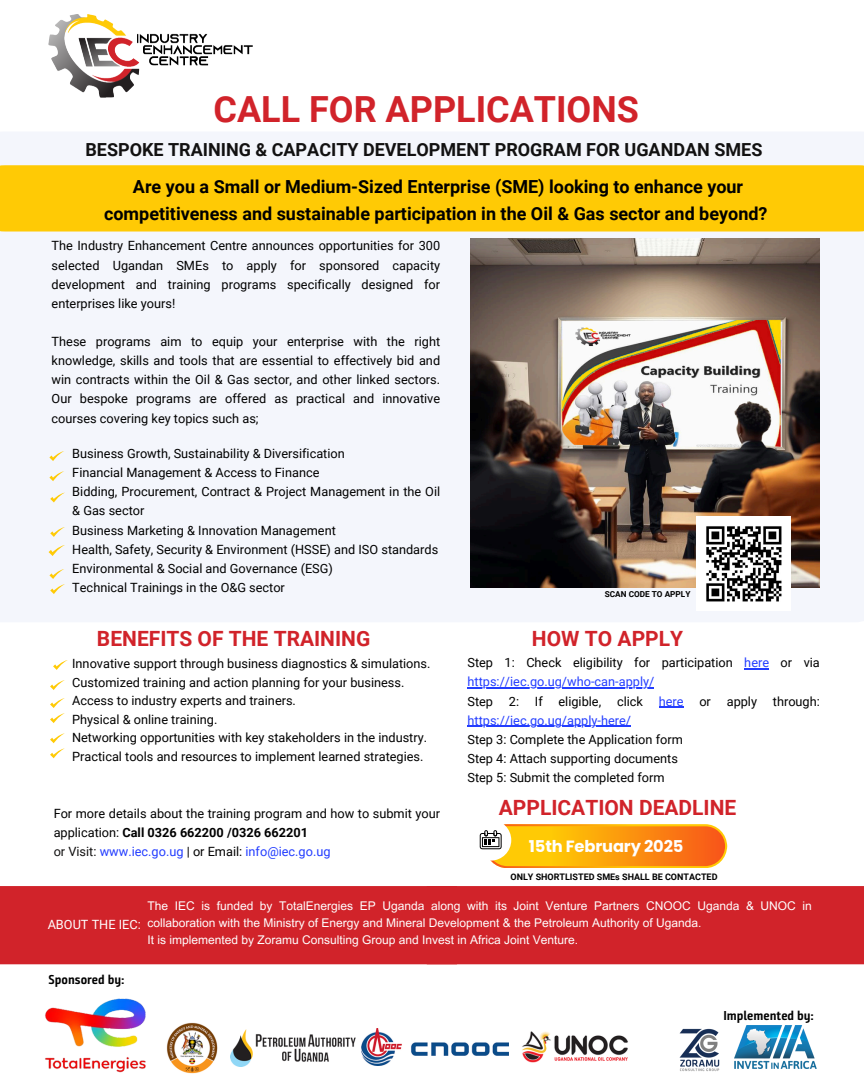
<style>
.page{position:relative;width:864px;height:1080px;background:#fff}
.page>*{position:absolute;margin:0;border:0;box-sizing:border-box;transform-origin:0 0}
.t1{font:700 36px "Roboto";color:#d1232a}
.t2{font:700 21px "Roboto";color:#d1232a}
.t3{font:700 18px/27px "Roboto";color:#000;text-align:center}
.t4{font:700 18px "Roboto";color:#121111}
.t5{font:700 16.27px "Poppins";letter-spacing:-.01em;color:#fff}
.t6{font:700 12.9px "Bunday Sans";color:#000}
.t7{font:12.75px/19.1px "Roboto";color:#000}
.t8{font:12.75px "Roboto";color:#233dff}
.t9{font:12.75px "Roboto";color:#fff}
.t10{font:12px/16.9px "Arial MT Pro";color:#fff}
.t11{font:700 9px "Roboto";color:#000}
.t12{font:700 8.25px "Roboto";color:#000}
.s1{font-weight:700}
.s2{color:#121111}
.s3{color:#000}
.s4{color:#233dff}
</style>
<div class="page">
<svg style="left:485px;top:824px;width:242px;height:44px"></svg>
<div style="left:487px;top:826px;width:238px;height:40px;background:linear-gradient(to right,#ffe303,#f85c17);border-radius:20px"></div>
<div style="left:470px;top:820px;width:41px;height:41px;background:#fff;border-radius:50%"></div>
<svg style="left:480px;top:830px;width:22px;height:19px"></svg>
<img style="left:49px;top:15px;width:204px;height:82px">
<img style="left:45px;top:998px;width:101px;height:75px">
<img style="left:734px;top:1026px;width:82px;height:43px">
<div style="left:0;top:232px;width:864px;height:390px;background:#f4f6fc"></div>
<div style="left:0;top:132px;width:864px;height:33px;background:#f4f6fc"></div>
<div style="left:0;top:886px;width:864px;height:78px;background:#d1232a"></div>
<div style="left:0;top:165px;width:864px;height:67px;background:#ffca05"></div>
<svg style="left:49px;top:545px;width:16px;height:11px"></svg>
<svg style="left:49px;top:451px;width:15px;height:10px"></svg>
<svg style="left:49px;top:471px;width:15px;height:10px"></svg>
<svg style="left:50px;top:493px;width:15px;height:10px"></svg>
<svg style="left:49px;top:569px;width:16px;height:25px"></svg>
<svg style="left:50px;top:527px;width:15px;height:10px"></svg>
<img style="left:166px;top:1023px;width:51px;height:50px">
<img style="left:522px;top:1031px;width:106px;height:32px">
<img style="left:230px;top:1029px;width:125px;height:38px">
<img style="left:362px;top:1029px;width:147px;height:36px">
<img style="left:471px;top:239px;width:349px;height:349px">
<img style="left:696px;top:517px;width:94px;height:94px">
<img style="left:679px;top:1028px;width:41px;height:44px">
<svg style="left:53px;top:660px;width:15px;height:10px"></svg>
<svg style="left:50px;top:698px;width:15px;height:25px"></svg>
<svg style="left:50px;top:733px;width:15px;height:25px"></svg>
<svg style="left:50px;top:680px;width:15px;height:10px"></svg>
<hr style="left:744px;top:668px;width:25px;height:2px;background:#233dff">
<hr style="left:468px;top:688px;width:186px;height:1px;background:#233dff">
<svg style="left:659px;top:707px;width:25px;height:1px"></svg>
<hr style="left:468px;top:726px;width:163px;height:1px;background:#233dff">
<p class="t1" style="left:213px;top:88px;width:427px">CALL FOR APPLICATIONS</p>
<p class="t4" style="left:85px;top:139px;width:678px">BESPOKE TRAINING &amp; CAPACITY DEVELOPMENT PROGRAM FOR UGANDAN SMES</p>
<p class="t3" style="left:104px;top:173px;width:665px">Are you a Small or Medium-Sized Enterprise (SME) looking to enhance your competitiveness and sustainable participation in the Oil &amp; Gas sector and beyond?</p>
<p class="t7" style="left:52px;top:237px;width:390px;text-align:justify">The Industry Enhancement Centre announces opportunities for 300 selected Ugandan SMEs to apply for sponsored capacity development and training programs specifically designed for enterprises like yours!</p>
<p class="t7" style="left:52px;top:332px;width:390px;text-align:justify">These programs aim to equip your enterprise with the right knowledge, skills and tools that are essential to effectively bid and win contracts within the Oil &amp; Gas sector, and other linked sectors.<br>Our bespoke programs are offered as practical and innovative courses covering key topics such as;</p>
<p class="t7" style="left:72px;top:444px;width:274px">Business Growth, Sustainability &amp; Diversification</p>
<p class="t7" style="left:72px;top:463px;width:249px">Financial Management &amp; Access to Finance</p>
<p class="t7" style="left:72px;top:482px;width:369px">Bidding, Procurement, Contract &amp; Project Management in the Oil &amp; Gas sector</p>
<p class="t7" style="left:72px;top:521px;width:265px">Business Marketing &amp; Innovation Management</p>
<p class="t7" style="left:72px;top:540px;width:368px">Health, Safety, Security &amp; Environment (HSSE) and ISO standards</p>
<p class="t7" style="left:72px;top:559px;width:262px">Environmental &amp; Social and Governance (ESG)</p>
<p class="t7" style="left:72px;top:578px;width:214px">Technical Trainings in the O&amp;G sector</p>
<p class="t2" style="left:97px;top:626px;width:275px">BENEFITS OF THE TRAINING</p>
<h4 class="t7" style="left:72px;top:654px;width:360px">Innovative support through business diagnostics &amp; simulations.</h4>
<p class="t7" style="left:72px;top:673px;width:334px">Customized training and action planning for your business.</p>
<p class="t7" style="left:72px;top:691px;width:225px">Access to industry experts and trainers.</p>
<p class="t7" style="left:72px;top:710px;width:147px">Physical &amp; online training.</p>
<p class="t7" style="left:72px;top:728px;width:357px">Networking opportunities with key stakeholders in the industry.</p>
<p class="t7" style="left:72px;top:747px;width:353px">Practical tools and resources to implement learned strategies.</p>
<p class="t7" style="left:54px;top:804px;width:388px">For more details about the training program and how to submit your application: <span class="s1">Call 0326 662200 /0326 662201</span></p>
<p class="t8" style="left:54px;top:844px;width:278px"><span class="s2">or Visit:</span> www.iec.go.ug <span class="s3">| or Email:</span> info@iec.go.ug</p>
<h1 class="t12" style="left:605px;top:589px;width:87px">SCAN CODE TO APPLY</h1>
<p class="t2" style="left:532px;top:627px;width:153px">HOW TO APPLY</p>
<p class="t7" style="left:468px;top:653px;width:354px">Step 1: Check eligibility for participation <span class="s4">here</span> or via</p>
<p class="t7" style="left:468px;top:673px;width:354px"><span class="s4">https://iec.go.ug/who-can-apply/<br></span>Step 2: If eligible, click <span class="s4">here</span> or apply through:</p>
<p class="t7" style="left:468px;top:711px;width:217px"><span class="s4">https://iec.go.ug/apply-here/<br></span>Step 3: Complete the Application form Step 4: Attach supporting documents Step 5: Submit the completed form</p>
<h2 class="t2" style="left:499px;top:795px;width:239px">APPLICATION DEADLINE</h2>
<p class="t5" style="left:529px;top:835px;width:156px">15th February 2025</p>
<p class="t11" style="left:510px;top:872px;width:209px">ONLY SHORTLISTED SMEs SHALL BE CONTACTED</p>
<h2 class="t10" style="left:148px;top:899px;width:666px">The IEC is funded by TotalEnergies EP Uganda along with its Joint Venture Partners CNOOC Uganda &amp; UNOC in collaboration with the Ministry of Energy and Mineral Development &amp; the Petroleum Authority of Uganda.</h2>
<p class="t10" style="left:148px;top:932px;width:432px">It is implemented by Zoramu Consulting Group and Invest in Africa Joint Venture.</p>
<p class="t9" style="left:48px;top:917px;width:95px">ABOUT THE IEC:</p>
<p class="t6" style="left:49px;top:971px;width:78px">Sponsored by:</p>
<p class="t6" style="left:723px;top:1007px;width:92px">Implemented by:</p>
</div>
